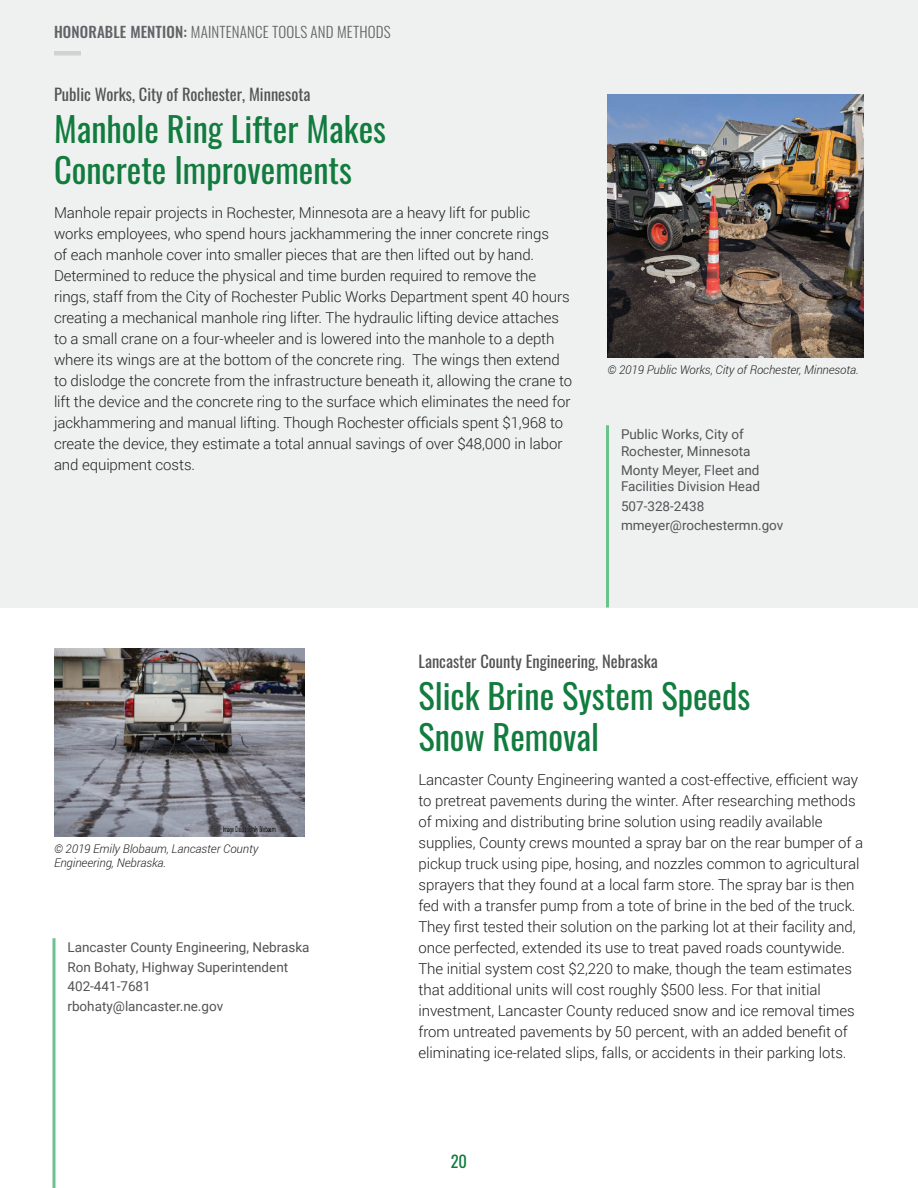
<style>
.page{position:relative;width:918px;height:1188px;background:#fff}
.page>*{position:absolute;margin:0;border:0;box-sizing:border-box;transform-origin:0 0}
.t1{font:34.5px/40.5px "Oswald";color:#127b3e}
.t2{font:16.5px "Oswald";color:#535355}
.t3{font:16.5px "Oswald";color:#127b3e}
.t4{font:300 15px/21px "Roboto";letter-spacing:-.005em;color:#231f20}
.t5{font:300 15px "Oswald";letter-spacing:.01em;color:#69696c}
.t6{font:13.5px/19.5px "Roboto";color:#535355}
.t7{font:italic 300 12px/14.4px "Roboto";letter-spacing:-.005em;color:#231f20}
.s1{font-weight:500}
</style>
<div class="page">
<div style="left:0;top:0;width:918px;height:608px;background:#eff1f1"></div>
<img style="left:608px;top:94px;width:256px;height:264px">
<hr style="left:606px;top:425px;width:3px;height:183px;background:#6bc28c">
<svg style="left:52px;top:938px;width:4px;height:250px"></svg>
<img style="left:54px;top:648px;width:251px;height:188px">
<div style="left:54px;top:51px;width:27px;height:5px;background:#d1d2d4"></div>
<p class="t5" style="left:54px;top:19px;width:338px"><span class="s1">HONORABLE MENTION:</span> MAINTENANCE TOOLS AND METHODS</p>
<h2 class="t2" style="left:54px;top:79px;width:258px">Public Works, City of Rochester, Minnesota</h2>
<h2 class="t1" style="left:54px;top:106px;width:334px">Manhole Ring Lifter Makes<br>Concrete Improvements</h2>
<p class="t4" style="left:54px;top:202px;width:520px">Manhole repair projects in Rochester, Minnesota are a heavy lift for public works employees, who spend hours jackhammering the inner concrete rings<br>of each manhole cover into smaller pieces that are then lifted out by hand.<br>Determined to reduce the physical and time burden required to remove the rings, staff from the City of Rochester Public Works Department spent 40 hours creating a mechanical manhole ring lifter. The hydraulic lifting device attaches to a small crane on a four-wheeler and is lowered into the manhole to a depth where its wings are at the bottom of the concrete ring. The wings then extend to dislodge the concrete from the infrastructure beneath it, allowing the crane to lift the device and the concrete ring to the surface which eliminates the need for jackhammering and manual lifting. Though Rochester officials spent $1,968 to create the device, they estimate a total annual savings of over $48,000 in labor and equipment costs.</p>
<p class="t7" style="left:608px;top:363px;width:253px">© 2019 Public Works, City of Rochester, Minnesota.</p>
<p class="t6" style="left:621px;top:426px;width:131px;line-height:16.2px">Public Works, City of<br>Rochester, Minnesota</p>
<p class="t6" style="left:621px;top:462px;width:141px;line-height:16.2px">Monty Meyer, Fleet and<br>Facilities Division Head</p>
<p class="t6" style="left:621px;top:496px;width:164px">507-328-2438 mmeyer@rochestermn.gov</p>
<p class="t7" style="left:54px;top:842px;width:206px">© 2019 Emily Blobaum, Lancaster County<br>Engineering, Nebraska.</p>
<p class="t6" style="left:68px;top:937px;width:244px">Lancaster County Engineering, Nebraska<br>Ron Bohaty, Highway Superintendent<br>402-441-7681 rbohaty@lancaster.ne.gov</p>
<h2 class="t2" style="left:418px;top:646px;width:241px">Lancaster County Engineering, Nebraska</h2>
<h2 class="t1" style="left:418px;top:673px;width:333px">Slick Brine System Speeds<br>Snow Removal</h2>
<p class="t4" style="left:418px;top:769px;width:446px">Lancaster County Engineering wanted a cost-effective, efficient way to pretreat pavements during the winter. After researching methods of mixing and distributing brine solution using readily available supplies, County crews mounted a spray bar on the rear bumper of a pickup truck using pipe, hosing, and nozzles common to agricultural sprayers that they found at a local farm store. The spray bar is then fed with a transfer pump from a tote of brine in the bed of the truck.<br>They first tested their solution on the parking lot at their facility and, once perfected, extended its use to treat paved roads countywide.<br>The initial system cost $2,220 to make, though the team estimates that additional units will cost roughly $500 less. For that initial investment, Lancaster County reduced snow and ice removal times from untreated pavements by 50 percent, with an added benefit of eliminating ice-related slips, falls, or accidents in their parking lots.</p>
<p class="t3" style="left:451px;top:1146px;width:18px">20</p>
</div>
